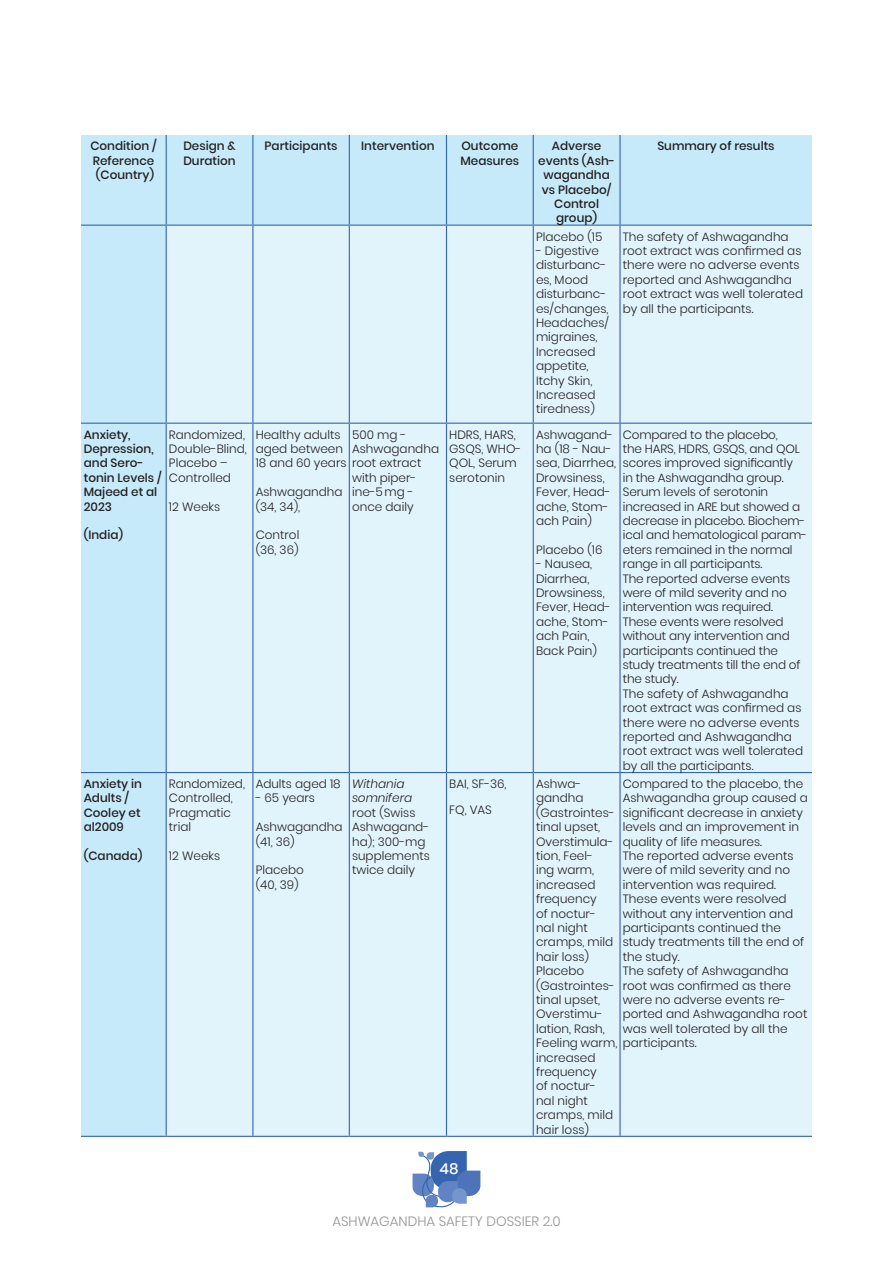
<style>
.page{position:relative;width:893px;height:1263px;background:#fff}
.page>*{position:absolute;margin:0;border:0;box-sizing:border-box;transform-origin:0 0}
.t1{font:500 15px "Poppins";color:#fff}
.t2{font:300 13.5px "Poppins";color:#939598}
.t3{font:300 12px/14.4px "Poppins";color:#231f20}
.t4{font:500 12px/14.4px "Poppins";color:#231f20}
.t5{font:italic 300 12px/14.4px "Poppins";color:#231f20}
</style>
<div class="page">
<svg style="left:413px;top:1151px;width:67px;height:57px"></svg>
<div style="left:81px;top:135px;width:85px;height:1001px;background:#c6eafa"></div>
<div style="left:167px;top:135px;width:645px;height:90px;background:#c6eafa"></div>
<div style="left:167px;top:226px;width:645px;height:910px;background:#e1f4fc"></div>
<hr style="left:166px;top:135px;width:1px;height:90px;background:#3665b0">
<hr style="left:252px;top:135px;width:1px;height:90px;background:#3665b0">
<hr style="left:349px;top:135px;width:1px;height:90px;background:#3665b0">
<hr style="left:446px;top:135px;width:1px;height:90px;background:#3665b0">
<hr style="left:533px;top:135px;width:1px;height:90px;background:#3665b0">
<hr style="left:619px;top:135px;width:2px;height:90px;background:#3665b0">
<hr style="left:81px;top:225px;width:85px;height:1px;background:#3665b0">
<hr style="left:166px;top:225px;width:87px;height:1px;background:#3665b0">
<hr style="left:253px;top:225px;width:96px;height:1px;background:#3665b0">
<hr style="left:349px;top:225px;width:97px;height:1px;background:#3665b0">
<hr style="left:446px;top:225px;width:87px;height:1px;background:#3665b0">
<hr style="left:533px;top:225px;width:87px;height:1px;background:#3665b0">
<hr style="left:620px;top:225px;width:192px;height:1px;background:#3665b0">
<hr style="left:166px;top:226px;width:1px;height:197px;background:#3665b0">
<hr style="left:252px;top:226px;width:1px;height:197px;background:#3665b0">
<hr style="left:349px;top:226px;width:1px;height:197px;background:#3665b0">
<hr style="left:446px;top:226px;width:1px;height:197px;background:#3665b0">
<hr style="left:533px;top:226px;width:1px;height:197px;background:#3665b0">
<hr style="left:619px;top:226px;width:2px;height:197px;background:#3665b0">
<hr style="left:81px;top:423px;width:85px;height:1px;background:#3665b0">
<hr style="left:166px;top:423px;width:87px;height:1px;background:#3665b0">
<hr style="left:166px;top:424px;width:1px;height:348px;background:#3665b0">
<hr style="left:253px;top:423px;width:96px;height:1px;background:#3665b0">
<hr style="left:252px;top:424px;width:1px;height:348px;background:#3665b0">
<hr style="left:349px;top:423px;width:97px;height:1px;background:#3665b0">
<hr style="left:349px;top:424px;width:1px;height:348px;background:#3665b0">
<hr style="left:446px;top:423px;width:87px;height:1px;background:#3665b0">
<hr style="left:446px;top:424px;width:1px;height:348px;background:#3665b0">
<hr style="left:533px;top:423px;width:87px;height:1px;background:#3665b0">
<hr style="left:533px;top:424px;width:1px;height:348px;background:#3665b0">
<hr style="left:620px;top:423px;width:192px;height:1px;background:#3665b0">
<hr style="left:619px;top:424px;width:2px;height:348px;background:#3665b0">
<hr style="left:81px;top:772px;width:85px;height:1px;background:#3665b0">
<hr style="left:166px;top:772px;width:87px;height:1px;background:#3665b0">
<hr style="left:166px;top:773px;width:1px;height:363px;background:#3665b0">
<hr style="left:253px;top:772px;width:96px;height:1px;background:#3665b0">
<hr style="left:252px;top:773px;width:1px;height:363px;background:#3665b0">
<hr style="left:349px;top:772px;width:97px;height:1px;background:#3665b0">
<hr style="left:349px;top:773px;width:1px;height:363px;background:#3665b0">
<hr style="left:446px;top:772px;width:87px;height:1px;background:#3665b0">
<hr style="left:446px;top:773px;width:1px;height:363px;background:#3665b0">
<hr style="left:533px;top:772px;width:87px;height:1px;background:#3665b0">
<hr style="left:533px;top:773px;width:1px;height:363px;background:#3665b0">
<hr style="left:620px;top:772px;width:192px;height:1px;background:#3665b0">
<hr style="left:619px;top:773px;width:2px;height:363px;background:#3665b0">
<hr style="left:81px;top:1136px;width:85px;height:1px;background:#3665b0">
<hr style="left:166px;top:1136px;width:87px;height:1px;background:#3665b0">
<hr style="left:253px;top:1136px;width:96px;height:1px;background:#3665b0">
<hr style="left:349px;top:1136px;width:97px;height:1px;background:#3665b0">
<hr style="left:446px;top:1136px;width:87px;height:1px;background:#3665b0">
<hr style="left:533px;top:1136px;width:87px;height:1px;background:#3665b0">
<hr style="left:620px;top:1136px;width:192px;height:1px;background:#3665b0">
<p class="t4" style="left:90px;top:139px;width:68px">Condition /<br>Reference (Country)</p>
<p class="t4" style="left:183px;top:139px;width:54px">Design &amp;<br>Duration</p>
<p class="t4" style="left:265px;top:139px;width:74px">Participants</p>
<p class="t4" style="left:361px;top:139px;width:75px">Intervention</p>
<p class="t4" style="left:461px;top:139px;width:60px">Outcome<br>Measures</p>
<p class="t4" style="left:538px;top:139px;width:78px;text-align:center">Adverse events (Ash&shy;wagandha vs Placebo/<br>Control group)</p>
<p class="t4" style="left:657px;top:139px;width:119px">Summary of results</p>
<p class="t3" style="left:536px;top:229px;width:68px">Placebo (15</p>
<p class="t3" style="left:536px;top:244px;width:74px">- Digestive disturbanc&shy;es, Mood disturbanc&shy;es/changes,<br>Headaches/ migraines,<br>Increased appetite,<br>Itchy Skin,<br>Increased tiredness)</p>
<p class="t3" style="left:623px;top:229px;width:182px">The safety of Ashwagandha root extract was confirmed as there were no adverse events reported and Ashwagandha root extract was well tolerated by all the participants.</p>
<p class="t4" style="left:84px;top:427px;width:79px">Anxiety,<br>Depression, and Sero&shy;tonin Levels /<br>Majeed et al<br>2023</p>
<p class="t4" style="left:84px;top:528px;width:41px">(India)</p>
<p class="t3" style="left:169px;top:427px;width:79px">Randomized,<br>Double-Blind,<br>Placebo –<br>Controlled</p>
<p class="t3" style="left:169px;top:499px;width:53px">12 Weeks</p>
<p class="t4" style="left:84px;top:776px;width:60px">Anxiety in<br>Adults /<br>Cooley et al2009</p>
<p class="t4" style="left:84px;top:848px;width:60px">(Canada)</p>
<p class="t3" style="left:169px;top:776px;width:77px">Randomized,<br>Controlled,<br>Pragmatic trial</p>
<p class="t3" style="left:169px;top:848px;width:53px">12 Weeks</p>
<p class="t3" style="left:256px;top:427px;width:92px">Healthy adults aged between<br>18 and 60 years</p>
<p class="t3" style="left:256px;top:485px;width:88px">Ashwagandha (34, 34),</p>
<p class="t3" style="left:256px;top:528px;width:45px">Control (36, 36)</p>
<p class="t3" style="left:352px;top:427px;width:88px">500 mg -<br>Ashwagandha root extract with piper&shy;ine-5mg - once daily</p>
<p class="t3" style="left:449px;top:427px;width:74px">HDRS, HARS,<br>GSQS, WHO-<br>QOL, Serum serotonin</p>
<p class="t3" style="left:536px;top:427px;width:81px">Ashwagand&shy;ha (18 - Nau&shy;sea, Diarrhea,<br>Drowsiness,<br>Fever, Head&shy;ache, Stom&shy;ach Pain)</p>
<p class="t3" style="left:536px;top:542px;width:68px">Placebo (16</p>
<p class="t3" style="left:536px;top:557px;width:76px">- Nausea,<br>Diarrhea,<br>Drowsiness,<br>Fever, Head&shy;ache, Stom&shy;ach Pain,<br>Back Pain)</p>
<p class="t3" style="left:623px;top:427px;width:186px">Compared to the placebo,<br>the HARS, HDRS, GSQS, and QOL scores improved significantly<br>in the Ashwagandha group.<br>Serum levels of serotonin increased in ARE but showed a decrease in placebo. Biochem&shy;ical and hematological param&shy;eters remained in the normal range in all participants.<br>The reported adverse events were of mild severity and no intervention was required.<br>These events were resolved without any intervention and participants continued the study treatments till the end of the study.<br>The safety of Ashwagandha root extract was confirmed as there were no adverse events reported and Ashwagandha root extract was well tolerated by all the participants.</p>
<p class="t3" style="left:256px;top:776px;width:87px">Adults aged 18</p>
<p class="t3" style="left:256px;top:791px;width:61px">- 65 years</p>
<p class="t3" style="left:256px;top:820px;width:88px">Ashwagandha (41, 36)</p>
<p class="t3" style="left:256px;top:863px;width:50px">Placebo (40, 39)</p>
<p class="t5" style="left:352px;top:776px;width:62px">Withania somnifera</p>
<p class="t3" style="left:352px;top:805px;width:79px">root (Swiss<br>Ashwagand&shy;ha); 300-mg supplements twice daily</p>
<p class="t3" style="left:449px;top:776px;width:59px">BAI, SF-36,</p>
<p class="t3" style="left:449px;top:803px;width:44px">FQ, VAS</p>
<p class="t3" style="left:536px;top:776px;width:83px">Ashwa&shy;gandha (Gastrointes&shy;tinal upset,<br>Overstimula&shy;tion, Feel-<br>ing warm, increased frequency<br>of noctur&shy;nal night cramps, mild hair loss)<br>Placebo (Gastrointes&shy;tinal upset,<br>Overstimu&shy;lation, Rash,<br>Feeling warm, increased frequency<br>of noctur&shy;nal night cramps, mild hair loss)</p>
<p class="t3" style="left:623px;top:776px;width:186px">Compared to the placebo, the<br>Ashwagandha group caused a significant decrease in anxiety levels and an improvement in quality of life measures.<br>The reported adverse events were of mild severity and no intervention was required.<br>These events were resolved without any intervention and participants continued the study treatments till the end of the study.<br>The safety of Ashwagandha root was confirmed as there were no adverse events re&shy;ported and Ashwagandha root was well tolerated by all the participants.</p>
<p class="t1" style="left:440px;top:1160px;width:20px">48</p>
<p class="t2" style="left:332px;top:1214px;width:230px">ASHWAGANDHA SAFETY DOSSIER 2.0</p>
</div>
